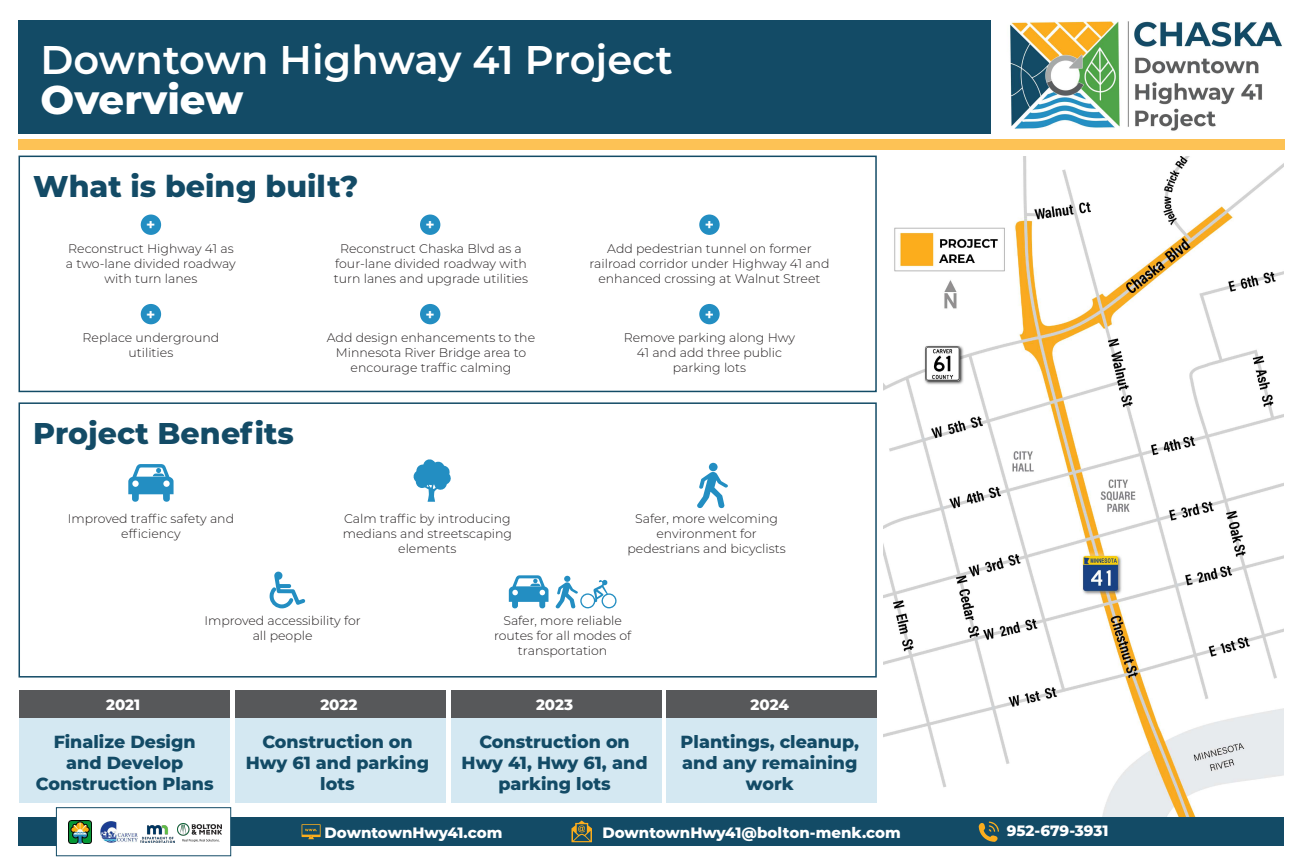
<style>
.page{position:relative;width:1296px;height:864px;background:#fff}
.page>*{position:absolute;margin:0;border:0;box-sizing:border-box;transform-origin:0 0}
.t1{font:600 40px "Montserrat";color:#fff}
.t2{font:800 40px "Montserrat";color:#fff}
.t3{font:800 30px "Montserrat";color:#134b66}
.t4{font:800 17.5px/21px "Montserrat";color:#134b66;text-align:center}
.t5{font:700 15.4px "Montserrat";color:#fff}
.t6{font:800 15px "Montserrat";color:#fff}
.t7{font:300 12.5px/15px "Montserrat";color:#231f20;text-align:center}
</style>
<div class="page">
<div style="left:19px;top:156px;width:858px;height:236px;border:2px solid #134b66"></div>
<div style="left:19px;top:402px;width:858px;height:276px;border:2px solid #134b66"></div>
<div style="left:141px;top:215px;width:20px;height:20px;background:#238ec2;border-radius:50%"></div>
<div style="left:141px;top:304px;width:20px;height:20px;background:#238ec2;border-radius:50%"></div>
<div style="left:420px;top:215px;width:20px;height:20px;background:#238ec2;border-radius:50%"></div>
<div style="left:420px;top:304px;width:20px;height:20px;background:#238ec2;border-radius:50%"></div>
<div style="left:699px;top:215px;width:21px;height:20px;background:#238ec2;border-radius:50%"></div>
<div style="left:699px;top:304px;width:21px;height:20px;background:#238ec2;border-radius:50%"></div>
<img style="left:883px;top:156px;width:401px;height:661px">
<div style="left:18px;top:817px;width:1266px;height:29px;background:#134b66"></div>
<div style="left:18px;top:20px;width:972px;height:114px;background:#134b66"></div>
<img style="left:1010px;top:21px;width:272px;height:110px">
<div style="left:18px;top:140px;width:1266px;height:10px;background:#fdc255"></div>
<svg style="left:302px;top:824px;width:19px;height:15px"></svg>
<svg style="left:979px;top:821px;width:20px;height:21px"></svg>
<svg style="left:571px;top:821px;width:21px;height:21px"></svg>
<svg style="left:413px;top:459px;width:38px;height:43px"></svg>
<svg style="left:128px;top:464px;width:46px;height:38px"></svg>
<svg style="left:509px;top:575px;width:40px;height:33px"></svg>
<svg style="left:270px;top:571px;width:35px;height:37px"></svg>
<svg style="left:697px;top:471px;width:31px;height:37px"></svg>
<div style="left:709px;top:463px;width:9px;height:8px;background:#238ec2;border-radius:50%"></div>
<svg style="left:556px;top:576px;width:61px;height:33px"></svg>
<div style="left:19px;top:718px;width:211px;height:84px;background:#d4e8f2"></div>
<div style="left:235px;top:718px;width:211px;height:84px;background:#d4e8f2"></div>
<div style="left:451px;top:718px;width:211px;height:84px;background:#d4e8f2"></div>
<div style="left:666px;top:718px;width:211px;height:84px;background:#d4e8f2"></div>
<div style="left:19px;top:690px;width:211px;height:28px;background:#57585a"></div>
<div style="left:235px;top:690px;width:211px;height:28px;background:#57585a"></div>
<div style="left:451px;top:690px;width:211px;height:28px;background:#57585a"></div>
<div style="left:666px;top:690px;width:211px;height:28px;background:#57585a"></div>
<div style="left:56px;top:807px;width:175px;height:49px;background:#fff;border:1px solid #134b66"></div>
<img style="left:178px;top:823px;width:44px;height:19px">
<img style="left:100px;top:821px;width:38px;height:22px">
<img style="left:141px;top:825px;width:34px;height:17px">
<img style="left:68px;top:820px;width:23px;height:23px">
<h1 class="t1" style="left:41px;top:32px;width:634px">Downtown Highway 41 Project</h1>
<h1 class="t2" style="left:41px;top:71px;width:204px">Overview</h1>
<h2 class="t3" style="left:33px;top:165px;width:327px">What is being built?</h2>
<p class="t5" style="left:146px;top:214px;width:11px">+</p>
<p class="t5" style="left:426px;top:214px;width:11px">+</p>
<p class="t5" style="left:705px;top:214px;width:11px">+</p>
<p class="t7" style="left:66px;top:240px;width:171px">Reconstruct Highway 41 as a two-lane divided roadway with turn lanes</p>
<p class="t7" style="left:334px;top:240px;width:196px">Reconstruct Chaska Blvd as a four-lane divided roadway with turn lanes and upgrade utilities</p>
<p class="t7" style="left:589px;top:240px;width:242px">Add pedestrian tunnel on former railroad corridor under Highway 41 and enhanced crossing at Walnut Street</p>
<p class="t5" style="left:146px;top:303px;width:11px">+</p>
<p class="t5" style="left:426px;top:303px;width:11px">+</p>
<p class="t5" style="left:705px;top:303px;width:11px">+</p>
<p class="t7" style="left:83px;top:330px;width:138px">Replace underground utilities</p>
<p class="t7" style="left:327px;top:330px;width:210px">Add design enhancements to the<br>Minnesota River Bridge area to encourage traffic calming</p>
<p class="t7" style="left:624px;top:330px;width:173px">Remove parking along Hwy<br>41 and add three public parking lots</p>
<h2 class="t3" style="left:33px;top:412px;width:262px">Project Benefits</h2>
<p class="t7" style="left:68px;top:510px;width:168px">Improved traffic safety and efficiency</p>
<p class="t7" style="left:343px;top:510px;width:171px">Calm traffic by introducing medians and streetscaping elements</p>
<p class="t7" style="left:627px;top:510px;width:160px">Safer, more welcoming environment for pedestrians and bicyclists</p>
<p class="t7" style="left:204px;top:613px;width:158px">Improved accessibility for all people</p>
<p class="t7" style="left:494px;top:613px;width:139px">Safer, more reliable routes for all modes of transportation</p>
<p class="t6" style="left:106px;top:694px;width:36px">2021</p>
<p class="t6" style="left:320px;top:694px;width:39px">2022</p>
<p class="t6" style="left:536px;top:694px;width:39px">2023</p>
<p class="t6" style="left:751px;top:694px;width:40px">2024</p>
<h3 class="t4" style="left:36px;top:730px;width:179px">Finalize Design and Develop<br>Construction Plans</h3>
<h3 class="t4" style="left:246px;top:730px;width:185px">Construction on<br>Hwy 61 and parking lots</h3>
<h3 class="t4" style="left:462px;top:730px;width:187px">Construction on<br>Hwy 41, Hwy 61, and parking lots</h3>
<h3 class="t4" style="left:681px;top:730px;width:180px">Plantings, cleanup, and any remaining work</h3>
<p class="t6" style="left:325px;top:821px;width:179px">DowntownHwy41.com</p>
<p class="t6" style="left:602px;top:821px;width:300px">DowntownHwy41@bolton-menk.com</p>
<p class="t6" style="left:1007px;top:820px;width:103px">952-679-3931</p>
</div>
